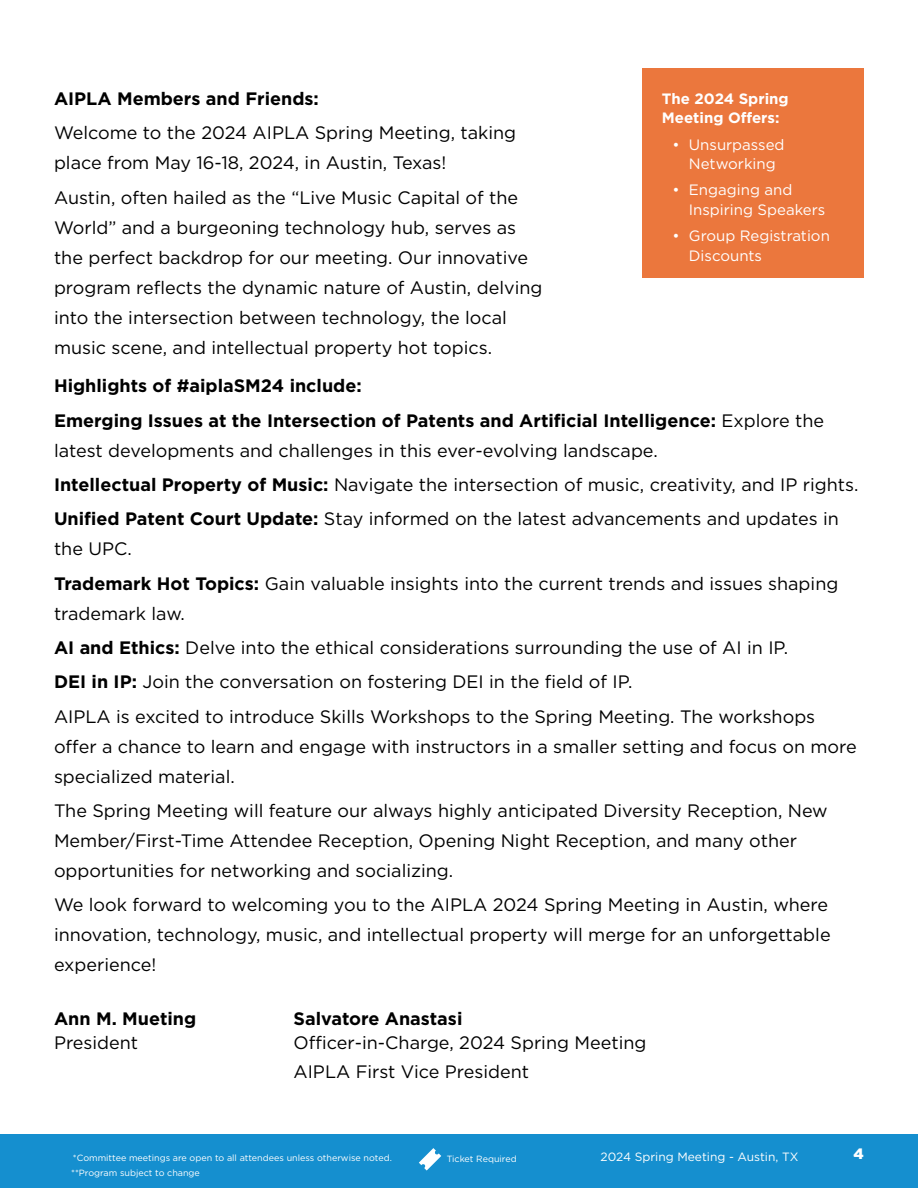
<style>
.page{position:relative;width:918px;height:1188px;background:#fff}
.page>*{position:absolute;margin:0;border:0;box-sizing:border-box;transform-origin:0 0}
.t1{font:18px/30px "Gotham";color:#000}
.t2{font:700 18px/34.3px "Gotham";color:#000}
.t3{font:15px/19.5px "Gotham";color:#fff}
.t4{font:700 15px/19.5px "Gotham";color:#fff}
.t5{font:900 15px "Gotham";color:#fff}
.t6{font:12px "Gotham";color:#fff}
.t7{font:9px "Gotham";color:#fff}
.s1{font-weight:400}
.s2{font-weight:700}
</style>
<div class="page">
<div style="left:0;top:1134px;width:918px;height:54px;background:#158fcf"></div>
<svg style="left:419px;top:1148px;width:22px;height:23px"></svg>
<div style="left:643px;top:68px;width:221px;height:209px;background:#eb773d"></div>
<p class="t2" style="left:54px;top:81px;width:266px">AIPLA Members and Friends:</p>
<p class="t1" style="left:54px;top:118px;width:464px">Welcome to the 2024 AIPLA Spring Meeting, taking place from May 16-18, 2024, in Austin, Texas!</p>
<p class="t1" style="left:54px;top:182px;width:490px">Austin, often hailed as the “Live Music Capital of the World” and a burgeoning technology hub, serves as the perfect backdrop for our meeting. Our innovative program reflects the dynamic nature of Austin, delving into the intersection between technology, the local music scene, and intellectual property hot topics.</p>
<p class="t2" style="left:54px;top:369px;width:772px">Highlights of #aiplaSM24 include:<br>Emerging Issues at the Intersection of Patents and Artificial Intelligence: <span class="s1">Explore the</span></p>
<p class="t1" style="left:54px;top:433px;width:806px;line-height:34.3px">latest developments and challenges in this ever-evolving landscape.<br><span class="s2">Intellectual Property of Music:</span> Navigate the intersection of music, creativity, and IP rights.<br><span class="s2">Unified Patent Court Update:</span> Stay informed on the latest advancements and updates in</p>
<p class="t1" style="left:54px;top:532px;width:786px;line-height:34.3px">the UPC.<br><span class="s2">Trademark Hot Topics:</span> Gain valuable insights into the current trends and issues shaping</p>
<p class="t1" style="left:54px;top:596px;width:763px;line-height:34.3px">trademark law.<br><span class="s2">AI and Ethics:</span> Delve into the ethical considerations surrounding the use of AI in IP.<br><span class="s2">DEI in IP:</span> Join the conversation on fostering DEI in the field of IP.<br>AIPLA is excited to introduce Skills Workshops to the Spring Meeting. The workshops</p>
<p class="t1" style="left:54px;top:731px;width:804px">offer a chance to learn and engage with instructors in a smaller setting and focus on more specialized material.</p>
<p class="t1" style="left:54px;top:795px;width:775px">The Spring Meeting will feature our always highly anticipated Diversity Reception, New<br>Member/First-Time Attendee Reception, Opening Night Reception, and many other opportunities for networking and socializing.</p>
<p class="t1" style="left:54px;top:890px;width:778px">We look forward to welcoming you to the AIPLA 2024 Spring Meeting in Austin, where innovation, technology, music, and intellectual property will merge for an unforgettable experience!</p>
<p class="t2" style="left:54px;top:1002px;width:144px">Ann M. Mueting</p>
<p class="t1" style="left:54px;top:1028px;width:86px">President</p>
<p class="t4" style="left:662px;top:89px;width:128px">The 2024 Spring<br>Meeting Offers:</p>
<p class="t3" style="left:672px;top:134px;width:114px;text-align:center">• Unsurpassed<br>Networking</p>
<p class="t3" style="left:689px;top:180px;width:138px;text-indent:-16px">• Engaging and<br>Inspiring Speakers</p>
<p class="t3" style="left:689px;top:226px;width:142px;text-indent:-16px">• Group Registration<br>Discounts</p>
<p class="t2" style="left:294px;top:1002px;width:170px">Salvatore Anastasi</p>
<p class="t1" style="left:294px;top:1029px;width:354px;line-height:28.3px">Officer-in-Charge, 2024 Spring Meeting<br>AIPLA First Vice President</p>
<p class="t7" style="left:73px;top:1152px;width:321px">*Committee meetings are open to all attendees unless otherwise noted.</p>
<p class="t7" style="left:447px;top:1153px;width:71px">Ticket Required</p>
<p class="t7" style="left:71px;top:1167px;width:130px">**Program subject to change</p>
<p class="t6" style="left:601px;top:1149px;width:199px">2024 Spring Meeting - Austin, TX</p>
<p class="t5" style="left:854px;top:1143px;width:12px">4</p>
</div>
